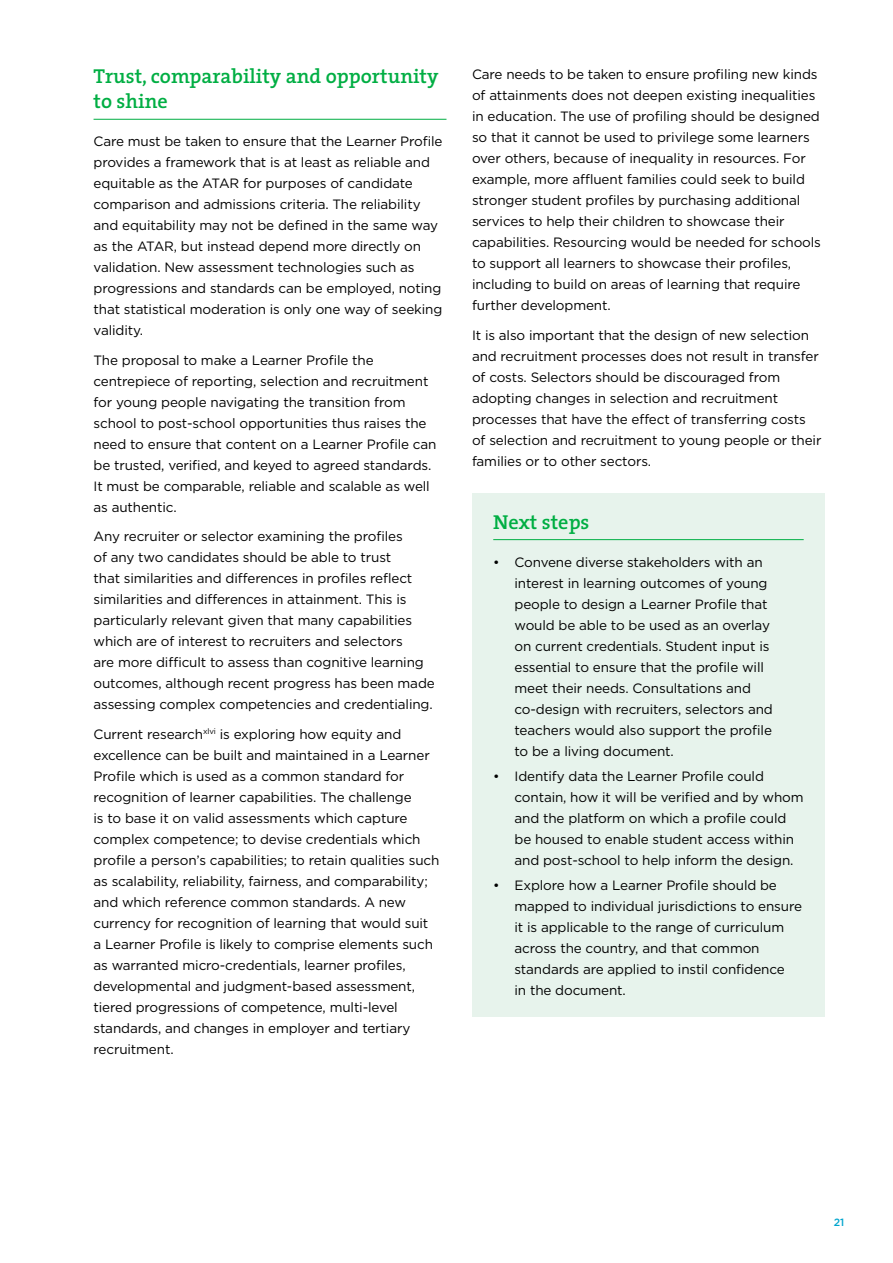
<style>
.page{position:relative;width:893px;height:1263px;background:#fff}
.page>*{position:absolute;margin:0;border:0;box-sizing:border-box;transform-origin:0 0}
.t1{font:600 20.25px/25.5px "The Serif";color:#00ae43}
.t2{font:13.5px/21px "Gotham";letter-spacing:-.01em;color:#000}
.t3{font:500 10.5px "Gotham";color:#00a5ce}
</style>
<div class="page">
<hr style="left:94px;top:119px;width:352px;height:1px;background:#00ae43">
<div style="left:472px;top:493px;width:353px;height:523px;background:#e7f3ec"></div>
<hr style="left:493px;top:539px;width:311px;height:1px;background:#00ae43">
<h1 class="t1" style="left:94px;top:63px;width:346px">Trust, comparability and opportunity to shine</h1>
<p class="t2" style="left:94px;top:131px;width:351px">Care must be taken to ensure that the Learner Profile provides a framework that is at least as reliable and equitable as the ATAR for purposes of candidate comparison and admissions criteria. The reliability and equitability may not be defined in the same way as the ATAR, but instead depend more directly on validation. New assessment technologies such as progressions and standards can be employed, noting that statistical moderation is only one way of seeking validity.</p>
<p class="t2" style="left:94px;top:349px;width:344px">The proposal to make a Learner Profile the centrepiece of reporting, selection and recruitment for young people navigating the transition from school to post-school opportunities thus raises the need to ensure that content on a Learner Profile can be trusted, verified, and keyed to agreed standards.<br>It must be comparable, reliable and scalable as well as authentic.</p>
<p class="t2" style="left:94px;top:526px;width:343px">Any recruiter or selector examining the profiles<br>of any two candidates should be able to trust<br>that similarities and differences in profiles reflect similarities and differences in attainment. This is particularly relevant given that many capabilities which are of interest to recruiters and selectors<br>are more difficult to assess than cognitive learning outcomes, although recent progress has been made assessing complex competencies and credentialing.</p>
<p class="t2" style="left:94px;top:723px;width:347px">Current research<sup>xlvi</sup> is exploring how equity and excellence can be built and maintained in a Learner Profile which is used as a common standard for recognition of learner capabilities. The challenge<br>is to base it on valid assessments which capture complex competence; to devise credentials which profile a person’s capabilities; to retain qualities such as scalability, reliability, fairness, and comparability; and which reference common standards. A new currency for recognition of learning that would suit a Learner Profile is likely to comprise elements such as warranted micro-credentials, learner profiles, developmental and judgment-based assessment, tiered progressions of competence, multi-level standards, and changes in employer and tertiary recruitment.</p>
<p class="t2" style="left:472px;top:63px;width:350px">Care needs to be taken to ensure profiling new kinds of attainments does not deepen existing inequalities in education. The use of profiling should be designed so that it cannot be used to privilege some learners over others, because of inequality in resources. For example, more affluent families could seek to build stronger student profiles by purchasing additional services to help their children to showcase their capabilities. Resourcing would be needed for schools to support all learners to showcase their profiles, including to build on areas of learning that require further development.</p>
<p class="t2" style="left:472px;top:324px;width:351px">It is also important that the design of new selection and recruitment processes does not result in transfer of costs. Selectors should be discouraged from adopting changes in selection and recruitment processes that have the effect of transferring costs of selection and recruitment to young people or their families or to other sectors.</p>
<h1 class="t1" style="left:493px;top:508px;width:98px">Next steps</h1>
<p class="t2" style="left:514px;top:551px;width:260px;text-indent:-21px">• Convene diverse stakeholders with an interest in learning outcomes of young people to design a Learner Profile that would be able to be used as an overlay on current credentials. Student input is essential to ensure that the profile will meet their needs. Consultations and co-design with recruiters, selectors and teachers would also support the profile to be a living document.</p>
<p class="t2" style="left:514px;top:765px;width:291px;text-indent:-21px">• Identify data the Learner Profile could contain, how it will be verified and by whom and the platform on which a profile could be housed to enable student access within and post-school to help inform the design.</p>
<p class="t2" style="left:514px;top:875px;width:289px;text-indent:-21px">• Explore how a Learner Profile should be mapped to individual jurisdictions to ensure it is applicable to the range of curriculum across the country, and that common standards are applied to instil confidence<br>in the document.</p>
<p class="t3" style="left:834px;top:1216px;width:12px">21</p>
</div>
